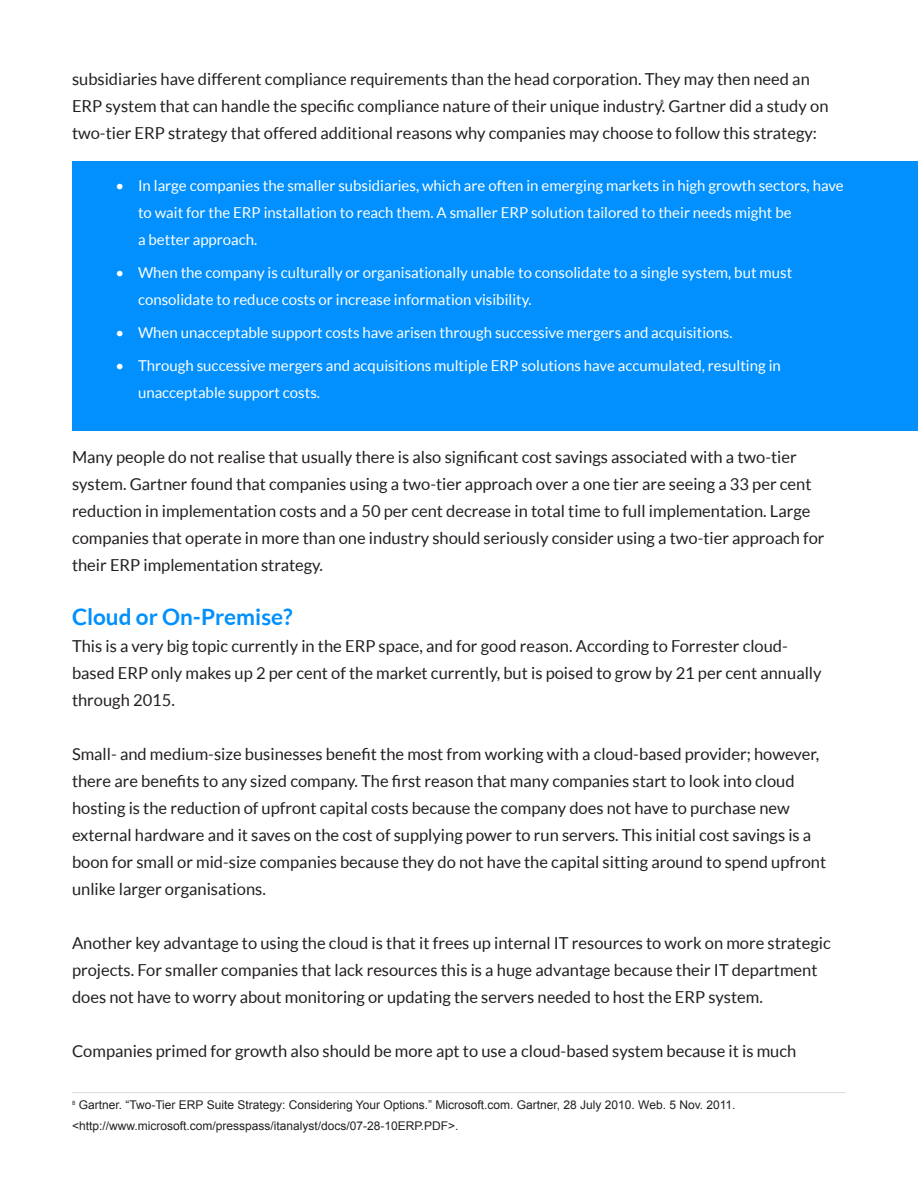
<style>
.page{position:relative;width:918px;height:1188px;background:#fff}
.page>*{position:absolute;margin:0;border:0;box-sizing:border-box;transform-origin:0 0}
.t1{font:700 22.5px "Lato";color:#0190fd}
.t2{font:16.5px/27px "Lato";color:#231f20}
.t3{font:15px/27px "Lato";color:#fff}
.t4{font:12px/21px "Arial";color:#231f20}
.t5{font:6px "Arial";color:#231f20}
</style>
<div class="page">
<hr style="left:72px;top:1092px;width:774px;height:1px;background:#dcdddf">
<div style="left:72px;top:161px;width:846px;height:270px;background:#0190fe"></div>
<p class="t2" style="left:72px;top:66px;width:758px">subsidiaries have different compliance requirements than the head corporation. They may then need an<br>ERP system that can handle the specific compliance nature of their unique industry. Gartner did a study on two-tier ERP strategy that offered additional reasons why companies may choose to follow this strategy:</p>
<p class="t5" style="left:661px;top:98px;width:5px">8</p>
<p class="t3" style="left:138px;top:172px;width:707px;text-indent:-22px">• In large companies the smaller subsidiaries, which are often in emerging markets in high growth sectors, have to wait for the ERP installation to reach them. A smaller ERP solution tailored to their needs might be<br>a better approach.</p>
<p class="t3" style="left:138px;top:259px;width:656px;text-indent:-22px">• When the company is culturally or organisationally unable to consolidate to a single system, but must consolidate to reduce costs or increase information visibility.</p>
<p class="t3" style="left:116px;top:319px;width:619px">• When unacceptable support costs have arisen through successive mergers and acquisitions.</p>
<p class="t3" style="left:138px;top:352px;width:644px;text-indent:-22px">• Through successive mergers and acquisitions multiple ERP solutions have accumulated, resulting in unacceptable support costs.</p>
<p class="t2" style="left:72px;top:444px;width:754px">Many people do not realise that usually there is also significant cost savings associated with a two-tier system. Gartner found that companies using a two-tier approach over a one tier are seeing a 33 per cent reduction in implementation costs and a 50 per cent decrease in total time to full implementation. Large companies that operate in more than one industry should seriously consider using a two-tier approach for their ERP implementation strategy.</p>
<p class="t1" style="left:72px;top:604px;width:222px">Cloud or On-Premise?</p>
<p class="t2" style="left:72px;top:633px;width:751px">This is a very big topic currently in the ERP space, and for good reason. According to Forrester cloud&shy;based ERP only makes up 2 per cent of the market currently, but is poised to grow by 21 per cent annually through 2015.</p>
<p class="t2" style="left:72px;top:741px;width:756px">Small- and medium-size businesses benefit the most from working with a cloud-based provider; however, there are benefits to any sized company. The first reason that many companies start to look into cloud hosting is the reduction of upfront capital costs because the company does not have to purchase new external hardware and it saves on the cost of supplying power to run servers. This initial cost savings is a boon for small or mid-size companies because they do not have the capital sitting around to spend upfront unlike larger organisations.</p>
<p class="t2" style="left:72px;top:930px;width:760px">Another key advantage to using the cloud is that it frees up internal IT resources to work on more strategic projects. For smaller companies that lack resources this is a huge advantage because their IT department does not have to worry about monitoring or updating the servers needed to host the ERP system.</p>
<p class="t2" style="left:72px;top:1038px;width:726px">Companies primed for growth also should be more apt to use a cloud-based system because it is much</p>
<p class="t4" style="left:72px;top:1095px;width:665px;text-indent:7px">Gartner. “Two-Tier ERP Suite Strategy: Considering Your Options.” Microsoft.com. Gartner, 28 July 2010. Web. 5 Nov. 2011. &lt;http://www.microsoft.com/presspass/itanalyst/docs/07-28-10ERP.PDF&gt;.</p>
<p class="t5" style="left:72px;top:1099px;width:5px">8</p>
</div>
